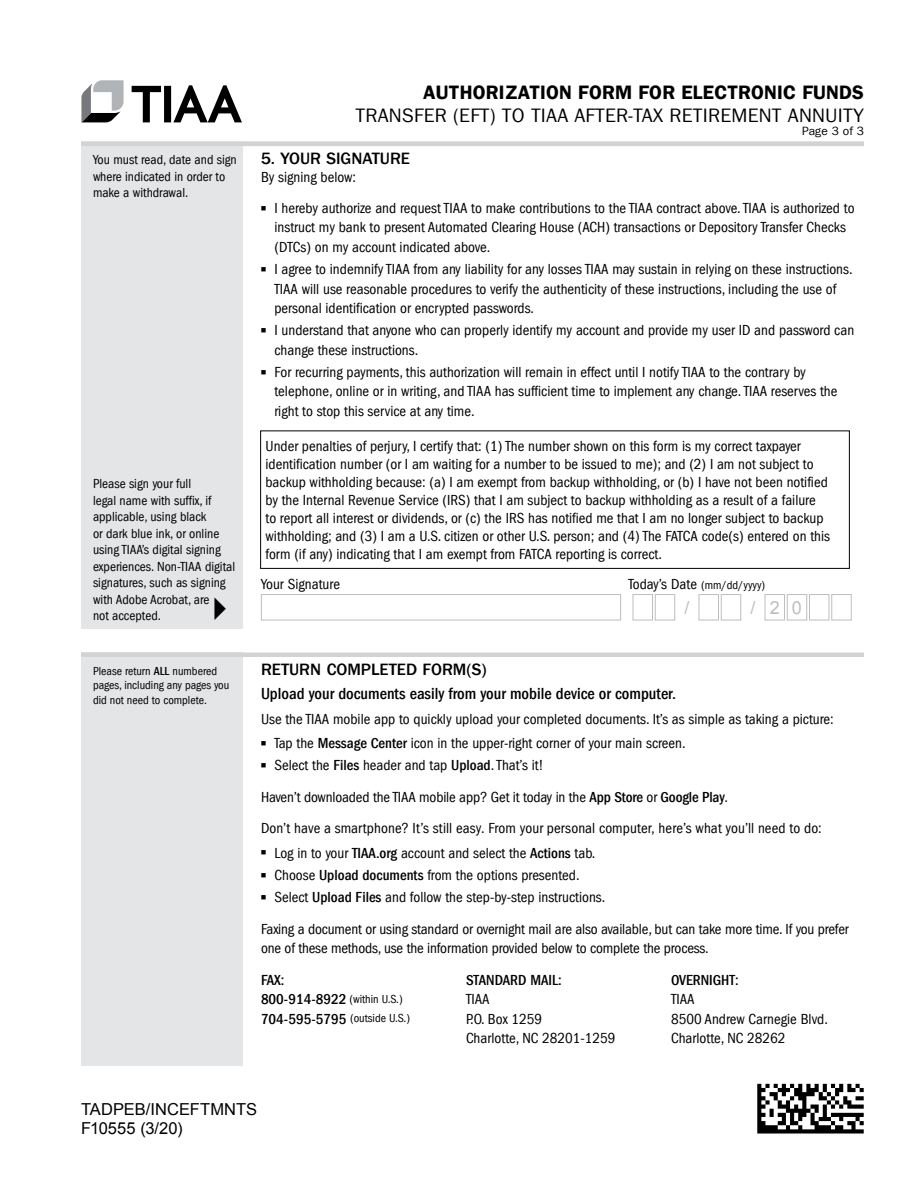
<style>
.page{position:relative;width:918px;height:1188px;background:#fff}
.page>*{position:absolute;margin:0;border:0;box-sizing:border-box;transform-origin:0 0}
.t1{font:19.5px "Franklin Gothic LT Com";letter-spacing:.01em;color:#000}
.t2{font:19.5px "Franklin Gothic LT Com Dm";letter-spacing:.01em;color:#000}
.t3{font:18px "Arial";color:#bcbec0}
.t4{font:500 condensed 16.5px "Franklin Gothic LT Com";color:#000}
.Head_B_11_13{font:500 16.5px "Franklin Gothic LT Com";color:#000}
.t5{font:16.5px/19.5px "Arial";letter-spacing:.005em;color:#000}
.Body_10_13{font:condensed 15px/18px "Franklin Gothic LT Com";color:#000}
.Body_Bullet_10_13{font:condensed 15px/19.5px "Franklin Gothic LT Com";color:#000}
.Body_Bullet_10_13_Space_After{font:condensed 15px "Franklin Gothic LT Com";color:#000}
.Body_10_13-2{font:500 condensed 15px "Franklin Gothic LT Com";color:#000}
.Box_Label_10_15{font:condensed 15px "Franklin Gothic LT Com";color:#000}
.Sidebar_Body_9_11{font:condensed 13.5px/16.5px "Franklin Gothic LT Com";color:#000}
.Body_10_13-3{font:condensed 12px/14.4px "Franklin Gothic LT Com";color:#000}
.t6{font:12px "Franklin Gothic LT Com";letter-spacing:.01em;color:#000}
.s1{font-size:15px}
.s2{font-weight:500}
.s3{font-weight:400;font-size:12px}
.s4{font-weight:500;font-size:15px}
</style>
<div class="page">
<svg style="left:132px;top:85px;width:110px;height:37px"></svg>
<svg style="left:81px;top:80px;width:43px;height:43px"></svg>
<img style="left:757px;top:1084px;width:107px;height:50px">
<div style="left:81px;top:142px;width:162px;height:487px;background:#e4e5e6"></div>
<hr style="left:81px;top:142px;width:162px;height:4px;background:#d1d3d4">
<hr style="left:243px;top:142px;width:621px;height:4px;background:#d1d3d4">
<div style="left:81px;top:652px;width:162px;height:414px;background:#e4e5e6"></div>
<div style="left:81px;top:652px;width:162px;height:5px;background:#d1d3d4"></div>
<div style="left:243px;top:652px;width:621px;height:5px;background:#d1d3d4"></div>
<div style="left:260px;top:430px;width:590px;height:139px;border:1px solid #000"></div>
<div style="left:261px;top:594px;width:360px;height:26px;border:1px solid #bcbec0"></div>
<div style="left:633px;top:594px;width:20px;height:26px;border:1px solid #bcbec0"></div>
<div style="left:655px;top:594px;width:20px;height:26px;border:1px solid #bcbec0"></div>
<div style="left:699px;top:594px;width:20px;height:26px;border:1px solid #bcbec0"></div>
<div style="left:721px;top:594px;width:20px;height:26px;border:1px solid #bcbec0"></div>
<div style="left:765px;top:594px;width:20px;height:26px;border:1px solid #bcbec0"></div>
<div style="left:787px;top:594px;width:20px;height:26px;border:1px solid #bcbec0"></div>
<div style="left:809px;top:594px;width:20px;height:26px;border:1px solid #bcbec0"></div>
<div style="left:831px;top:594px;width:21px;height:26px;border:1px solid #bcbec0"></div>
<p class="Sidebar_Body_9_11" style="left:93px;top:151px;width:145px">You must read, date and sign where indicated in order to make a withdrawal.</p>
<p class="Sidebar_Body_9_11" style="left:93px;top:475px;width:144px">Please sign your full<br>legal name with suffix, if applicable, using black<br>or dark blue ink, or online using TIAA’s digital signing experiences. Non-TIAA digital signatures, such as signing with Adobe Acrobat, are<br>not accepted.</p>
<h1 class="t2" style="left:423px;top:81px;width:442px">AUTHORIZATION FORM FOR ELECTRONIC FUNDS</h1>
<h1 class="t1" style="left:356px;top:104px;width:510px">TRANSFER (EFT) TO TIAA AFTER-TAX RETIREMENT ANNUITY</h1>
<p class="t6" style="left:802px;top:124px;width:63px">Page 3 of 3</p>
<h1 class="Head_B_11_13" style="left:261px;top:149px;width:151px">5. YOUR SIGNATURE</h1>
<p class="Body_10_13" style="left:261px;top:169px;width:97px">By signing below:</p>
<p class="Body_Bullet_10_13" style="left:274px;top:198px;width:582px">I hereby authorize and request TIAA to make contributions to the TIAA contract above. TIAA is authorized to instruct my bank to present Automated Clearing House (ACH) transactions or Depository Transfer Checks (DTCs) on my account indicated above.</p>
<p class="Body_Bullet_10_13" style="left:274px;top:259px;width:580px">I agree to indemnify TIAA from any liability for any losses TIAA may sustain in relying on these instructions.<br>TIAA will use reasonable procedures to verify the authenticity of these instructions, including the use of personal identification or encrypted passwords.</p>
<p class="Body_Bullet_10_13" style="left:274px;top:321px;width:581px">I understand that anyone who can properly identify my account and provide my user ID and password can change these instructions.</p>
<p class="Body_Bullet_10_13" style="left:274px;top:362px;width:565px">For recurring payments, this authorization will remain in effect until I notify TIAA to the contrary by telephone, online or in writing, and TIAA has sufficient time to implement any change. TIAA reserves the right to stop this service at any time.</p>
<p class="Body_10_13" style="left:266px;top:437px;width:566px">Under penalties of perjury, I certify that: (1) The number shown on this form is my correct taxpayer identification number (or I am waiting for a number to be issued to me); and (2) I am not subject to backup withholding because: (a) I am exempt from backup withholding, or (b) I have not been notified by the Internal Revenue Service (IRS) that I am subject to backup withholding as a result of a failure to report all interest or dividends, or (c) the IRS has notified me that I am no longer subject to backup withholding; and (3) I am a U.S. citizen or other U.S. person; and (4) The FATCA code(s) entered on this form (if any) indicating that I am exempt from FATCA reporting is correct.</p>
<p class="Box_Label_10_15" style="left:261px;top:576px;width:80px">Your Signature</p>
<p class="Body_10_13-3" style="left:628px;top:578px;width:138px"><span class="s1">Today’s Date</span> (mm/dd/yyyy)</p>
<p class="t3" style="left:684px;top:596px;width:7px">/</p>
<p class="t3" style="left:750px;top:596px;width:53px">/20</p>
<p class="Body_10_13-3" style="left:93px;top:664px;width:138px">Please return <span class="s2">ALL</span> numbered pages, including any pages you did not need to complete.</p>
<h1 class="Head_B_11_13" style="left:261px;top:660px;width:227px">RETURN COMPLETED FORM(S)</h1>
<h2 class="t4" style="left:261px;top:685px;width:417px">Upload your documents easily from your mobile device or computer.</h2>
<p class="Body_10_13" style="left:261px;top:710px;width:574px">Use the TIAA mobile app to quickly upload your completed documents. It’s as simple as taking a picture:</p>
<p class="Body_Bullet_10_13" style="left:274px;top:734px;width:413px">Tap the <span class="s2">Message Center</span> icon in the upper-right corner of your main screen.</p>
<p class="Body_Bullet_10_13_Space_After" style="left:274px;top:757px;width:271px">Select the <span class="s2">Files</span> header and tap <span class="s2">Upload</span>. That’s it!</p>
<p class="Body_10_13" style="left:261px;top:788px;width:469px">Haven’t downloaded the TIAA mobile app? Get it today in the <span class="s2">App Store</span> or <span class="s2">Google Play</span>.</p>
<p class="Body_10_13" style="left:261px;top:820px;width:562px">Don’t have a smartphone? It’s still easy. From your personal computer, here’s what you’ll need to do:</p>
<p class="Body_Bullet_10_13" style="left:274px;top:843px;width:322px">Log in to your <span class="s2">TIAA.org</span> account and select the <span class="s2">Actions</span> tab.</p>
<p class="Body_Bullet_10_13" style="left:274px;top:865px;width:307px">Choose <span class="s2">Upload documents</span> from the options presented.</p>
<p class="Body_Bullet_10_13_Space_After" style="left:274px;top:889px;width:332px">Select <span class="s2">Upload Files</span> and follow the step-by-step instructions.</p>
<p class="Body_10_13" style="left:261px;top:919px;width:589px;line-height:19.5px">Faxing a document or using standard or overnight mail are also available, but can take more time. If you prefer one of these methods, use the information provided below to complete the process.</p>
<h2 class="Body_10_13-2" style="left:261px;top:971px;width:25px">FAX:</h2>
<p class="Body_10_13-2" style="left:261px;top:991px;width:143px">800-914-8922 <span class="s3">(within U.S.)</span></p>
<p class="Body_10_13-3" style="left:261px;top:1011px;width:151px"><span class="s4">704-595-5795</span> (outside U.S.)</p>
<h2 class="Body_10_13-2" style="left:466px;top:971px;width:97px">STANDARD MAIL:</h2>
<p class="Body_10_13" style="left:466px;top:990px;width:151px;line-height:19.5px">TIAA<br>P.O. Box 1259<br>Charlotte, NC 28201-1259</p>
<h2 class="Body_10_13-2" style="left:671px;top:971px;width:69px">OVERNIGHT:</h2>
<p class="Body_10_13" style="left:671px;top:990px;width:159px;line-height:19.5px">TIAA<br>8500 Andrew Carnegie Blvd.<br>Charlotte, NC 28262</p>
<p class="t5" style="left:81px;top:1100px;width:178px">TADPEB/INCEFTMNTS<br>F10555 (3/20)</p>
</div>
